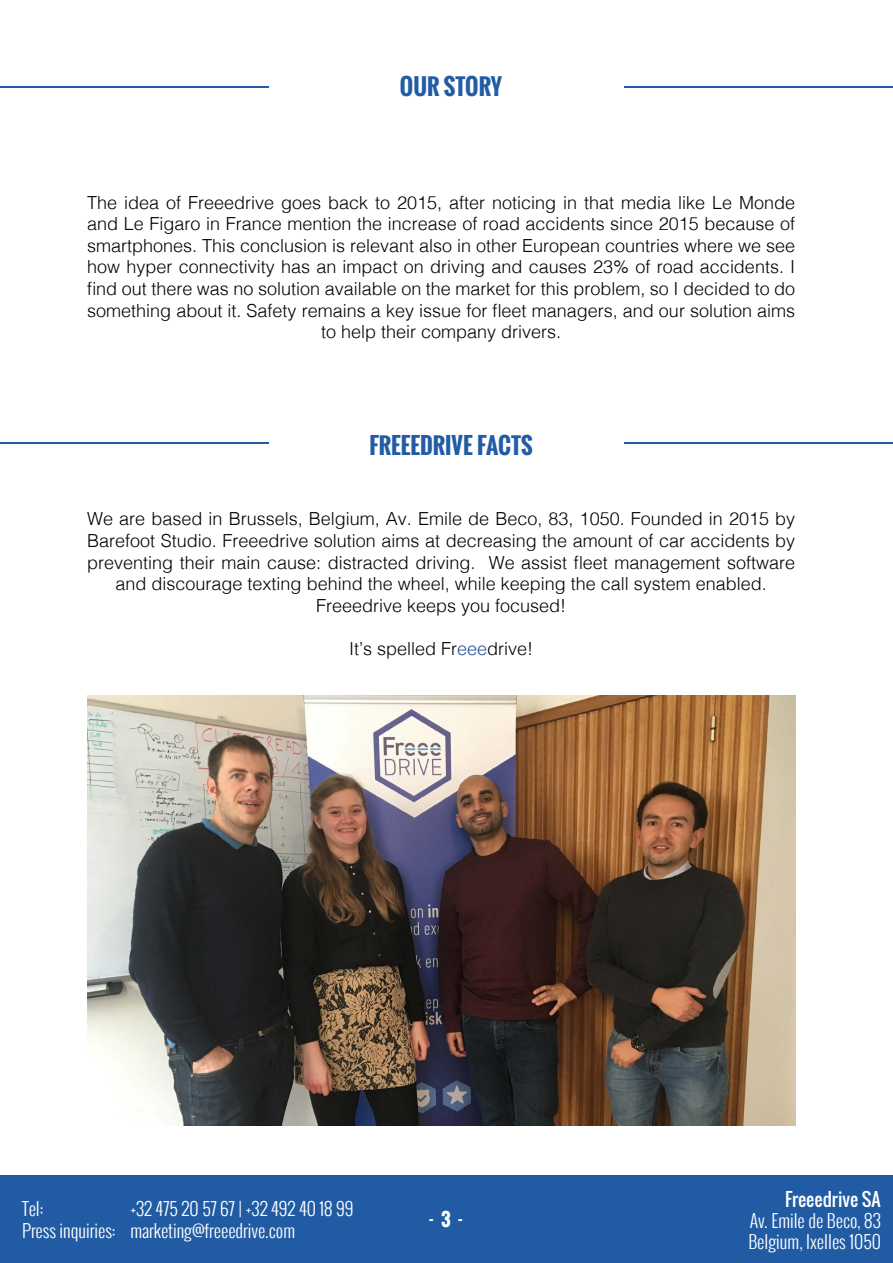
<style>
.page{position:relative;width:893px;height:1263px;background:#fff}
.page>*{position:absolute;margin:0;border:0;box-sizing:border-box;transform-origin:0 0}
.t1{font:700 22.5px "Oswald";color:#215ca4}
.t2{font:300 18px/21.6px "Helvetica";color:#000;text-align:center}
.t3{font:300 18px/21.6px "Oswald";color:#fff}
.t4{font:18px "Oswald";color:#fff}
.t5{font:700 18px "Oswald";color:#fff}
.s1{color:#1f4e9b}
</style>
<div class="page">
<hr style="left:0;top:86px;width:269px;height:2px;background:#215ca4">
<hr style="left:624px;top:86px;width:269px;height:2px;background:#215ca4">
<div style="left:0;top:1176px;width:893px;height:87px;background:#205ba4"></div>
<hr style="left:0;top:442px;width:269px;height:2px;background:#215ca4">
<hr style="left:624px;top:442px;width:269px;height:2px;background:#215ca4">
<img style="left:87px;top:696px;width:708px;height:429px">
<p class="t1" style="left:400px;top:70px;width:104px">OUR STORY</p>
<p class="t2" style="left:87px;top:190px;width:710px">The idea of Freeedrive goes back to 2015, after noticing in that media like Le Monde and Le Figaro in France mention the increase of road accidents since 2015 because of smartphones. This conclusion is relevant also in other European countries where we see how hyper connectivity has an impact on driving and causes 23% of road accidents. I find out there was no solution available on the market for this problem, so I decided to do something about it. Safety remains a key issue for fleet managers, and our solution aims to help their company drivers.</p>
<p class="t1" style="left:369px;top:429px;width:165px">FREEEDRIVE FACTS</p>
<p class="t2" style="left:87px;top:507px;width:710px">We are based in Brussels, Belgium, Av. Emile de Beco, 83, 1050. Founded in 2015 by Barefoot Studio. Freeedrive solution aims at decreasing the amount of car accidents by preventing their main cause: distracted driving. We assist fleet management software and discourage texting behind the wheel, while keeping the call system enabled.<br>Freeedrive keeps you focused!</p>
<p class="t2" style="left:349px;top:636px;width:186px">It’s spelled Fr<span class="s1">eee</span>drive!</p>
<p class="t4" style="left:785px;top:1185px;width:97px">Freeedrive SA</p>
<p class="t3" style="left:22px;top:1197px;width:333px;text-indent:108px">+32 475 20 57 67 | +32 492 40 18 99<br>Press inquiries: marketing@freeedrive.com</p>
<p class="t3" style="left:748px;top:1209px;width:134px">Av. Emile de Beco, 83<br>Belgium, Ixelles 1050</p>
<p class="t3" style="left:22px;top:1197px;width:23px">Tel:</p>
<p class="t5" style="left:429px;top:1204px;width:34px">-3-</p>
</div>
